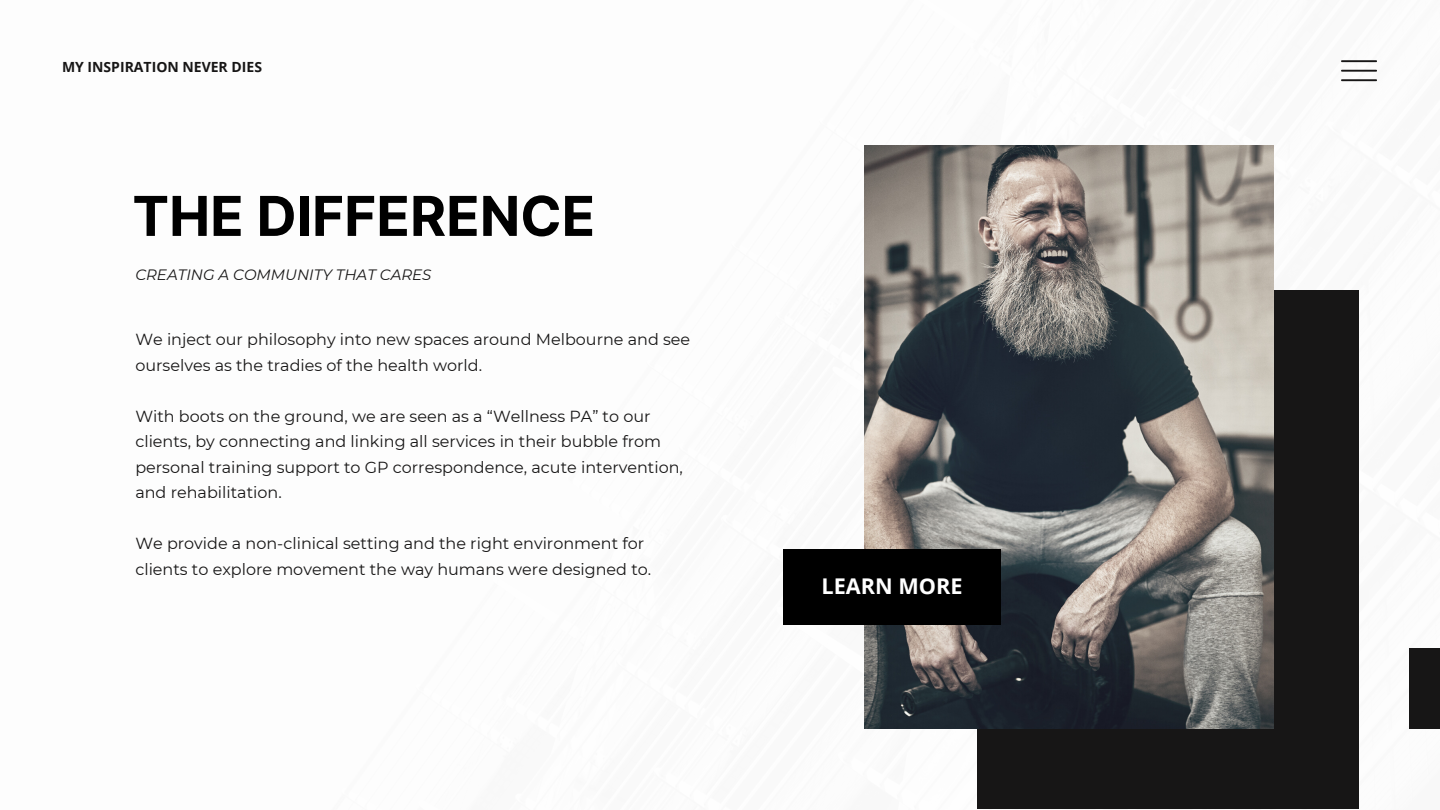
<style>
.page{position:relative;width:1440px;height:810px;background:#fff}
.page>*{position:absolute;margin:0;border:0;box-sizing:border-box;transform-origin:0 0}
.t1{font:700 55px "Inter";color:#000}
.t2{font:700 21.7px "Open Sans";color:#fff}
.t3{font:16px/25.5px "Montserrat";color:#171616}
.t4{font:italic 15px "Montserrat";color:#171616}
.t5{font:700 14px "Open Sans";color:#171616}
</style>
<div class="page">
<svg style="left:1341px;top:60px;width:36px;height:21px"></svg>
<div style="left:1409px;top:648px;width:31px;height:81px;background:#171616"></div>
<div style="left:978px;top:291px;width:381px;height:518px;background:#171616"></div>
<img style="left:864px;top:145px;width:409px;height:584px">
<div style="left:783px;top:549px;width:218px;height:75px;background:#000"></div>
<p class="t5" style="left:62px;top:57px;width:202px">MY INSPIRATION NEVER DIES</p>
<h1 class="t1" style="left:132px;top:183px;width:464px">THE DIFFERENCE</h1>
<p class="t4" style="left:135px;top:266px;width:298px">CREATING A COMMUNITY THAT CARES</p>
<p class="t3" style="left:135px;top:327px;width:556px">We inject our philosophy into new spaces around Melbourne and see ourselves as the tradies of the health world.</p>
<p class="t3" style="left:135px;top:403px;width:549px">With boots on the ground, we are seen as a “Wellness PA” to our clients, by connecting and linking all services in their bubble from personal training support to GP correspondence, acute intervention, and rehabilitation.</p>
<p class="t3" style="left:135px;top:531px;width:517px">We provide a non-clinical setting and the right environment for clients to explore movement the way humans were designed to.</p>
<h2 class="t2" style="left:822px;top:571px;width:142px">LEARN MORE</h2>
</div>
